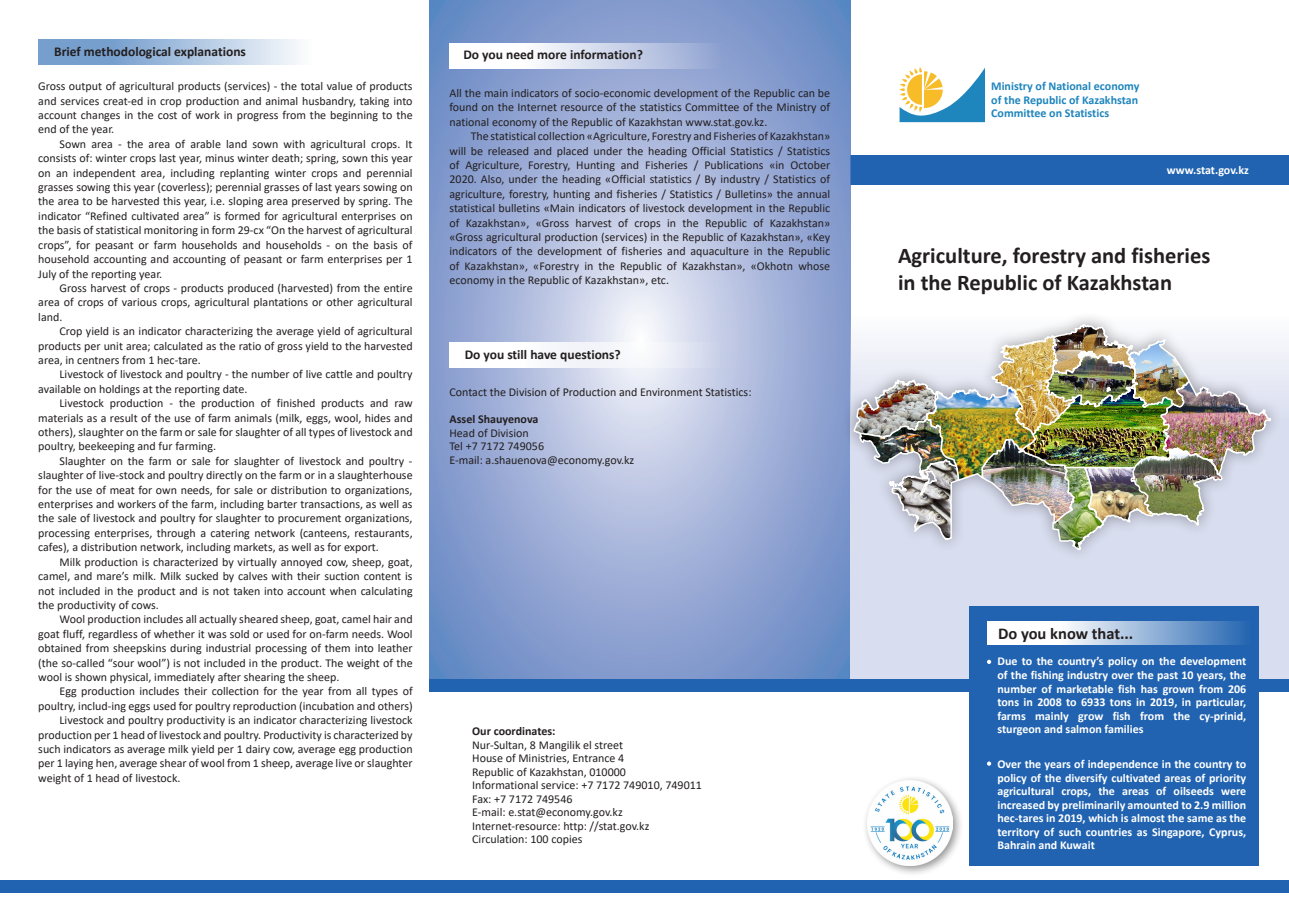
<style>
.page{position:relative;width:1289px;height:919px;background:#fff}
.page>*{position:absolute;margin:0;border:0;box-sizing:border-box;transform-origin:0 0}
.t1{font:700 22.5px/27px "Calibri";color:#231f20}
.t2{font:700 16.5px "Calibri";color:#231f20}
.t3{font:700 13.5px "Calibri";color:#231f20}
.t4{font:12px/14.4px "Calibri";color:#231f20;text-align:justify}
.t5{font:700 12px/13.5px "Calibri";color:#fff;text-align:justify}
.t6{font:700 12px/13.5px "Calibri";color:#1f85bd;text-align:justify}
.t7{font:700 12px "Calibri";color:#231f20}
</style>
<div class="page">
<div style="left:0;top:880px;width:1288px;height:13px;background:#2163b0"></div>
<div style="left:850px;top:155px;width:438px;height:30px;background:#2163b0"></div>
<div style="left:429px;top:678px;width:421px;height:13px;background:#2163b0"></div>
<div style="left:850px;top:678px;width:438px;height:13px;background:#2163b0"></div>
<svg style="left:429px;top:0;width:421px;height:678px;background:#9badd6"></svg>
<div style="left:850px;top:315px;width:438px;height:363px;background:#d8ddef"></div>
<div style="left:840px;top:311px;width:444px;height:252px;background:#231f20;opacity:.4"></div>
<img style="left:852px;top:323px;width:420px;height:234px">
<div style="left:969px;top:606px;width:290px;height:259px;background:#2163b0"></div>
<svg style="left:987px;top:621px;width:256px;height:24px;background:#b2c9e3"></svg>
<svg style="left:987px;top:659px;width:4px;height:5px"></svg>
<svg style="left:987px;top:761px;width:4px;height:4px"></svg>
<div style="left:862px;top:775px;width:102px;height:102px;background:#231f20;opacity:.5"></div>
<img style="left:867px;top:780px;width:85px;height:85px">
<svg style="left:449px;top:342px;width:273px;height:26px;fill:#f6f7fb"></svg>
<div style="left:449px;top:43px;width:273px;height:26px;background:linear-gradient(to right,#fff,#99aad5)"></div>
<svg style="left:38px;top:39px;width:261px;height:26px;background:#a3bede"></svg>
<svg style="left:899px;top:67px;width:86px;height:55px"></svg>
<p class="t3" style="left:54px;top:42px;width:193px">Brief methodological explanations</p>
<p class="t3" style="left:463px;top:45px;width:181px">Do you need more information?</p>
<p class="t4" style="left:449px;top:85px;width:382px">All the main indicators of socio-economic development of the Republic can be found on the Internet resource of the statistics Committee of the Ministry of national economy of the Republic of Kazakhstan www.stat.gov.kz.</p>
<p class="t4" style="left:449px;top:129px;width:382px;text-indent:21px">The statistical collection «Agriculture, Forestry and Fisheries of Kazakhstan» will be released and placed under the heading Official Statistics / Statistics of Agriculture, Forestry, Hunting and Fisheries / Publications «in October 2020. Also, under the heading «Official statistics / By industry / Statistics of agriculture, forestry, hunting and fisheries / Statistics / Bulletins» the annual statistical bulletins «Main indicators of livestock development in the Republic of Kazakhstan», «Gross harvest of crops in the Republic of Kazakhstan» «Gross agricultural production (services) in the Republic of Kazakhstan», «Key indicators of the development of fisheries and aquaculture in the Republic of Kazakhstan», «Forestry in the Republic of Kazakhstan», «Okhotn whose economy in the Republic of Kazakhstan», etc.</p>
<p class="t4" style="left:38px;top:79px;width:376px">Gross output of agricultural products (services) - the total value of products and services creat-ed in crop production and animal husbandry, taking into account changes in the cost of work in progress from the beginning to the end of the year.</p>
<p class="t4" style="left:38px;top:136px;width:376px;text-indent:21px">Sown area - the area of arable land sown with agricultural crops. It consists of: winter crops last year, minus winter death; spring, sown this year on an independent area, including replanting winter crops and perennial grasses sowing this year (coverless); perennial grasses of last years sowing on the area to be harvested this year, i.e. sloping area preserved by spring. The indicator “Refined cultivated area” is formed for agricultural enterprises on the basis of statistical monitoring in form 29-cx “On the harvest of agricultural crops”, for peasant or farm households and households - on the basis of household accounting and accounting of peasant or farm enterprises per 1<br>July of the reporting year.</p>
<p class="t4" style="left:38px;top:280px;width:376px;text-indent:21px">Gross harvest of crops - products produced (harvested) from the entire area of crops of various crops, agricultural plantations or other agricultural land.</p>
<p class="t4" style="left:38px;top:323px;width:376px;text-indent:21px">Crop yield is an indicator characterizing the average yield of agricultural products per unit area; calculated as the ratio of gross yield to the harvested area, in centners from 1 hec-tare.</p>
<p class="t4" style="left:38px;top:367px;width:376px;text-indent:21px">Livestock of livestock and poultry - the number of live cattle and poultry available on holdings at the reporting date.</p>
<p class="t4" style="left:38px;top:395px;width:376px;text-indent:21px">Livestock production - the production of finished products and raw materials as a result of the use of farm animals (milk, eggs, wool, hides and others), slaughter on the farm or sale for slaughter of all types of livestock and poultry, beekeeping and fur farming.</p>
<p class="t4" style="left:38px;top:453px;width:376px;text-indent:21px">Slaughter on the farm or sale for slaughter of livestock and poultry - slaughter of live-stock and poultry directly on the farm or in a slaughterhouse for the use of meat for own needs, for sale or distribution to organizations, enterprises and workers of the farm, including barter transactions, as well as the sale of livestock and poultry for slaughter to procurement organizations, processing enterprises, through a catering network (canteens, restaurants, cafes), a distribution network, including markets, as well as for export.</p>
<p class="t4" style="left:38px;top:554px;width:376px;text-indent:21px">Milk production is characterized by virtually annoyed cow, sheep, goat, camel, and mare’s milk. Milk sucked by calves with their suction content is not included in the product and is not taken into account when calculating the productivity of cows.</p>
<p class="t4" style="left:38px;top:611px;width:376px;text-indent:21px">Wool production includes all actually sheared sheep, goat, camel hair and goat fluff, regardless of whether it was sold or used for on-farm needs. Wool obtained from sheepskins during industrial processing of them into leather (the so-called “sour wool”) is not included in the product. The weight of the wool is shown physical, immediately after shearing the sheep.</p>
<p class="t4" style="left:60px;top:683px;width:354px">Egg production includes their collection for the year from all types of</p>
<p class="t4" style="left:38px;top:698px;width:376px">poultry, includ-ing eggs used for poultry reproduction (incubation and others)</p>
<p class="t4" style="left:60px;top:712px;width:354px">Livestock and poultry productivity is an indicator characterizing livestock</p>
<p class="t4" style="left:38px;top:727px;width:376px">production per 1 head of livestock and poultry. Productivity is characterized by</p>
<p class="t4" style="left:38px;top:741px;width:376px">such indicators as average milk yield per 1 dairy cow, average egg production</p>
<p class="t4" style="left:38px;top:755px;width:376px">per 1 laying hen, average shear of wool from 1 sheep, average live or slaughter</p>
<p class="t4" style="left:38px;top:770px;width:144px">weight of 1 head of livestock.</p>
<p class="t3" style="left:465px;top:345px;width:158px">Do you still have questions?</p>
<p class="t4" style="left:449px;top:385px;width:303px">Contact the Division of Production and Environment Statistics:</p>
<p class="t7" style="left:449px;top:411px;width:90px">Assel Shauyenova</p>
<p class="t4" style="left:449px;top:425px;width:186px;line-height:13.5px;text-align:left">Head of Division<br>Tel +7 7172 749056<br>E-mail: a.shauenova@economy.gov.kz</p>
<p class="t7" style="left:472px;top:722px;width:85px">Our coordinates:</p>
<p class="t4" style="left:472px;top:737px;width:231px;line-height:13.5px;text-align:left">Nur-Sultan, 8 Mangilik el street<br>House of Ministries, Entrance 4<br>Republic of Kazakhstan, 010000<br>Informational service: +7 7172 749010, 749011<br>Fax: +7 7172 749546<br>E-mail: e.stat@economy.gov.kz<br>Internet-resource: http: //stat.gov.kz<br>Circulation: 100 copies</p>
<p class="t6" style="left:991px;top:79px;width:150px">Ministry of National economy of the Republic of Kazakhstan Committee on Statistics</p>
<p class="t5" style="left:1166px;top:163px;width:84px">www.stat.gov.kz</p>
<h1 class="t1" style="left:898px;top:242px;width:314px">Agriculture, forestry and fisheries in the Republic of Kazakhstan</h1>
<h2 class="t2" style="left:998px;top:621px;width:137px">Dо you know that...</h2>
<p class="t5" style="left:997px;top:654px;width:250px">Due to the country’s policy on the development of the fishing industry over the past 10 years, the number of marketable fish has grown from 206 tons in 2008 to 6933 tons in 2019, in particular, farms mainly grow fish from the cy-prinid, sturgeon and salmon families</p>
<p class="t5" style="left:997px;top:757px;width:250px">Over the years of independence in the country to policy of the diversify cultivated areas of priority agricultural crops, the areas of oilseeds were increased by preliminarily amounted to 2.9 million hec-tares in 2019, which is almost the same as the territory of such countries as Singapore, Cyprus, Bahrain and Kuwait</p>
</div>
